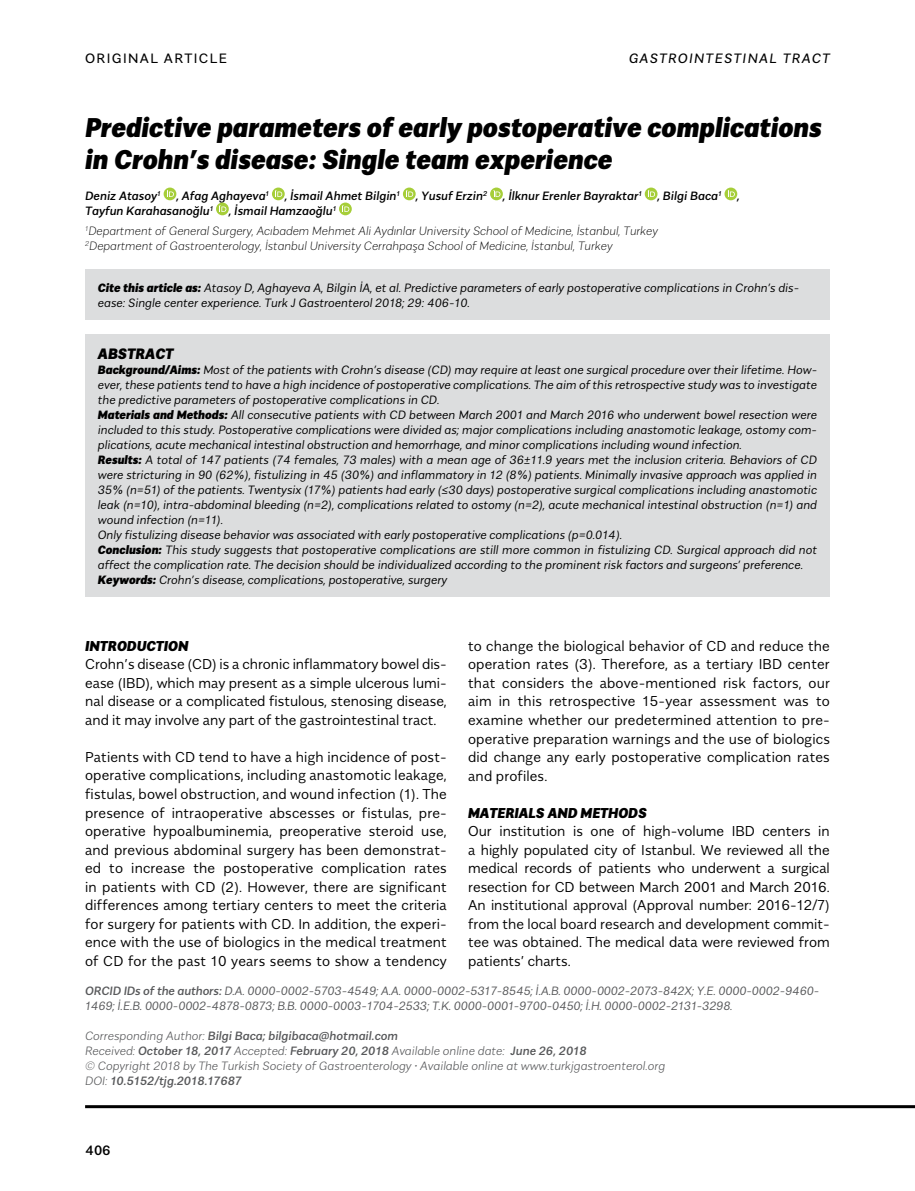
<style>
.page{position:relative;width:915px;height:1191px;background:#fff}
.page>*{position:absolute;margin:0;border:0;box-sizing:border-box;transform-origin:0 0}
.t1{font:italic 900 27px/31.5px "Alergia Normal";color:#000}
.t2{font:italic 900 15px "Alergia Normal";color:#000}
.t3{font:300 14.25px/18.5px "Alergia Normal";letter-spacing:.005em;color:#000;text-align:justify}
.t4{font:italic 900 14.25px "Alergia Normal";color:#000}
.t5{font:italic 13.5px "Alergia Normal";letter-spacing:.1em;color:#000}
.t6{font:13.5px "Alergia Normal";letter-spacing:.1em;color:#000}
.t7{font:500 13.5px "Alergia Normal";color:#000}
.t8{font:italic 300 12px/15px "Alergia Normal";color:#000}
.t9{font:italic 200 12px/15px "Alergia Normal";color:#58595b}
.t10{font:italic 300 12px/15px "Alergia Normal";letter-spacing:-.01em;color:#58595b}
.t11{font:italic 300 expanded 12px/19.2px "Alergia Normal";color:#000}
.t12{font:italic 500 12px "Alergia Normal";color:#000}
.s1{font-weight:500;font-stretch:normal}
.s2{font-weight:900}
.s3{color:#040404}
.s4{font-weight:500}
</style>
<div class="page">
<svg style="left:163px;top:187px;width:13px;height:13px"></svg>
<svg style="left:167px;top:190px;width:7px;height:7px"></svg>
<svg style="left:272px;top:187px;width:12px;height:13px"></svg>
<svg style="left:275px;top:190px;width:7px;height:7px"></svg>
<svg style="left:403px;top:187px;width:12px;height:13px"></svg>
<svg style="left:406px;top:190px;width:7px;height:7px"></svg>
<svg style="left:490px;top:187px;width:12px;height:13px"></svg>
<svg style="left:493px;top:190px;width:7px;height:7px"></svg>
<svg style="left:644px;top:187px;width:13px;height:13px"></svg>
<svg style="left:648px;top:190px;width:6px;height:7px"></svg>
<svg style="left:724px;top:187px;width:13px;height:13px"></svg>
<svg style="left:727px;top:190px;width:7px;height:7px"></svg>
<svg style="left:216px;top:202px;width:13px;height:13px"></svg>
<svg style="left:219px;top:205px;width:7px;height:7px"></svg>
<svg style="left:339px;top:202px;width:12px;height:13px"></svg>
<svg style="left:342px;top:205px;width:7px;height:7px"></svg>
<div style="left:85px;top:334px;width:744px;height:263px;background:#dcddde"></div>
<hr style="left:85px;top:1105px;width:829px;height:3px;background:#000">
<div style="left:85px;top:270px;width:744px;height:50px;background:#dcddde"></div>
<p class="t6" style="left:85px;top:48px;width:143px">ORIGINAL ARTICLE</p>
<p class="t5" style="left:628px;top:48px;width:203px">GASTROINTESTINAL TRACT</p>
<h1 class="t1" style="left:85px;top:109px;width:738px">Predictive parameters of early postoperative complications in Crohn’s disease: Single team experience</h1>
<p class="t12" style="left:85px;top:187px;width:77px">Deniz Atasoy<sup>1</sup></p>
<p class="t12" style="left:176px;top:187px;width:94px">, Afag Aghayeva<sup>1</sup></p>
<p class="t12" style="left:284px;top:187px;width:117px">, İsmail Ahmet Bilgin<sup>1</sup></p>
<p class="t12" style="left:415px;top:187px;width:73px">, Yusuf Erzin<sup>2</sup></p>
<p class="t12" style="left:502px;top:187px;width:141px">, İlknur Erenler Bayraktar<sup>1</sup></p>
<p class="t12" style="left:657px;top:187px;width:66px">, Bilgi Baca<sup>1</sup></p>
<p class="t12" style="left:737px;top:187px;width:4px">,</p>
<p class="t12" style="left:85px;top:202px;width:130px">Tayfun Karahasanoğlu<sup>1</sup></p>
<p class="t11" style="left:85px;top:200px;width:574px;text-indent:144px"><span class="s1">, İsmail Hamzaoğlu</span><sup>1<br></sup><sup>1</sup>Department of General Surgery, Acıbadem Mehmet Ali Aydınlar University School of Medicine, İstanbul, Turkey</p>
<p class="t11" style="left:85px;top:235px;width:528px"><sup>2</sup>Department of Gastroenterology, İstanbul University Cerrahpaşa School of Medicine, İstanbul, Turkey</p>
<p class="t8" style="left:98px;top:279px;width:702px"><span class="s2">Cite this article as:</span> Atasoy D, Aghayeva A, Bilgin İA, et al. Predictive parameters of early postoperative complications in Crohn’s dis&shy;ease: Single center experience. Turk J Gastroenterol 2018; 29: 406-10.</p>
<p class="t2" style="left:98px;top:341px;width:77px">ABSTRACT</p>
<p class="t8" style="left:98px;top:361px;width:720px"><span class="s2">Background/Aims:</span> Most of the patients with Crohn’s disease (CD) may require at least one surgical procedure over their lifetime. How&shy;ever, these patients tend to have a high incidence of postoperative complications. The aim of this retrospective study was to investigate the predictive parameters of postoperative complications in CD.<br><span class="s2">Materials and Methods:</span> All consecutive patients with CD between March 2001 and March 2016 who underwent bowel resection were included to this study. Postoperative complications were divided as; major complications including anastomotic leakage, ostomy com&shy;plications, acute mechanical intestinal obstruction and hemorrhage, and minor complications including wound infection.<br><span class="s2">Results:</span> A total of 147 patients (74 females, 73 males) with a mean age of 36±11.9 years met the inclusion criteria. Behaviors of CD were stricturing in 90 (62%), fistulizing in 45 (30%) and inflammatory in 12 (8%) patients. Minimally invasive approach was applied in 35% (n=51) of the patients. Twentysix (17%) patients had early (≤30 days) postoperative surgical complications including anastomotic leak (n=10), intra-abdominal bleeding (n=2), complications related to ostomy (n=2), acute mechanical intestinal obstruction (n=1) and wound infection (n=11).<br>Only fistulizing disease behavior was associated with early postoperative complications (p=0.014).<br><span class="s2">Conclusion:</span> This study suggests that postoperative complications are still more common in fistulizing CD. Surgical approach did not affect the complication rate. The decision should be individualized according to the prominent risk factors and surgeons’ preference.<br><span class="s2">Keywords:</span> Crohn’s disease, complications, postoperative, surgery</p>
<p class="t4" style="left:85px;top:634px;width:105px">INTRODUCTION</p>
<p class="t3" style="left:85px;top:654px;width:363px">Crohn’s disease (CD) is a chronic inflammatory bowel dis&shy;ease (IBD), which may present as a simple ulcerous lumi&shy;nal disease or a complicated fistulous, stenosing disease, and it may involve any part of the gastrointestinal tract.</p>
<p class="t3" style="left:85px;top:746px;width:363px">Patients with CD tend to have a high incidence of post&shy;operative complications, including anastomotic leakage, fistulas, bowel obstruction, and wound infection (1). The presence of intraoperative abscesses or fistulas, pre&shy;operative hypoalbuminemia, preoperative steroid use, and previous abdominal surgery has been demonstrat&shy;ed to increase the postoperative complication rates in patients with CD (2). However, there are significant differences among tertiary centers to meet the criteria for surgery for patients with CD. In addition, the experi&shy;ence with the use of biologics in the medical treatment of CD for the past 10 years seems to show a tendency</p>
<p class="t3" style="left:468px;top:635px;width:363px">to change the biological behavior of CD and reduce the operation rates (3). Therefore, as a tertiary IBD center that considers the above-mentioned risk factors, our aim in this retrospective 15-year assessment was to examine whether our predetermined attention to pre&shy;operative preparation warnings and the use of biologics did change any early postoperative complication rates and profiles.</p>
<p class="t4" style="left:468px;top:801px;width:180px">MATERIALS AND METHODS</p>
<p class="t3" style="left:468px;top:820px;width:363px">Our institution is one of high-volume IBD centers in a highly populated city of Istanbul. We reviewed all the medical records of patients who underwent a surgical resection for CD between March 2001 and March 2016<span class="s3">.<br>An institutional approval (Approval number: 2016-12/7) from the local board research and development commit&shy;tee was obtained.</span> The medical data were reviewed from patients’ charts.</p>
<p class="t10" style="left:85px;top:981px;width:735px"><span class="s4">ORCID IDs of the authors:</span> D.A. 0000-0002-5703-4549; A.A. 0000-0002-5317-8545; İ.A.B. 0000-0002-2073-842X; Y.E. 0000-0002-9460-<br>1469; İ.E.B. 0000-0002-4878-0873; B.B. 0000-0003-1704-2533; T.K. 0000-0001-9700-0450; İ.H. 0000-0002-2131-3298.</p>
<p class="t9" style="left:85px;top:1027px;width:581px">Corresponding Author: <span class="s4">Bilgi Baca; bilgibaca@hotmail.com<br></span>Received: <span class="s4">October 18, 2017</span> Accepted: <span class="s4">February 20, 2018</span> Available online date: <span class="s4">June 26, 2018<br></span>© Copyright 2018 by The Turkish Society of Gastroenterology • Available online at www.turkjgastroenterol.org DOI: <span class="s4">10.5152/tjg.2018.17687</span></p>
<p class="t7" style="left:85px;top:1139px;width:27px">406</p>
</div>
